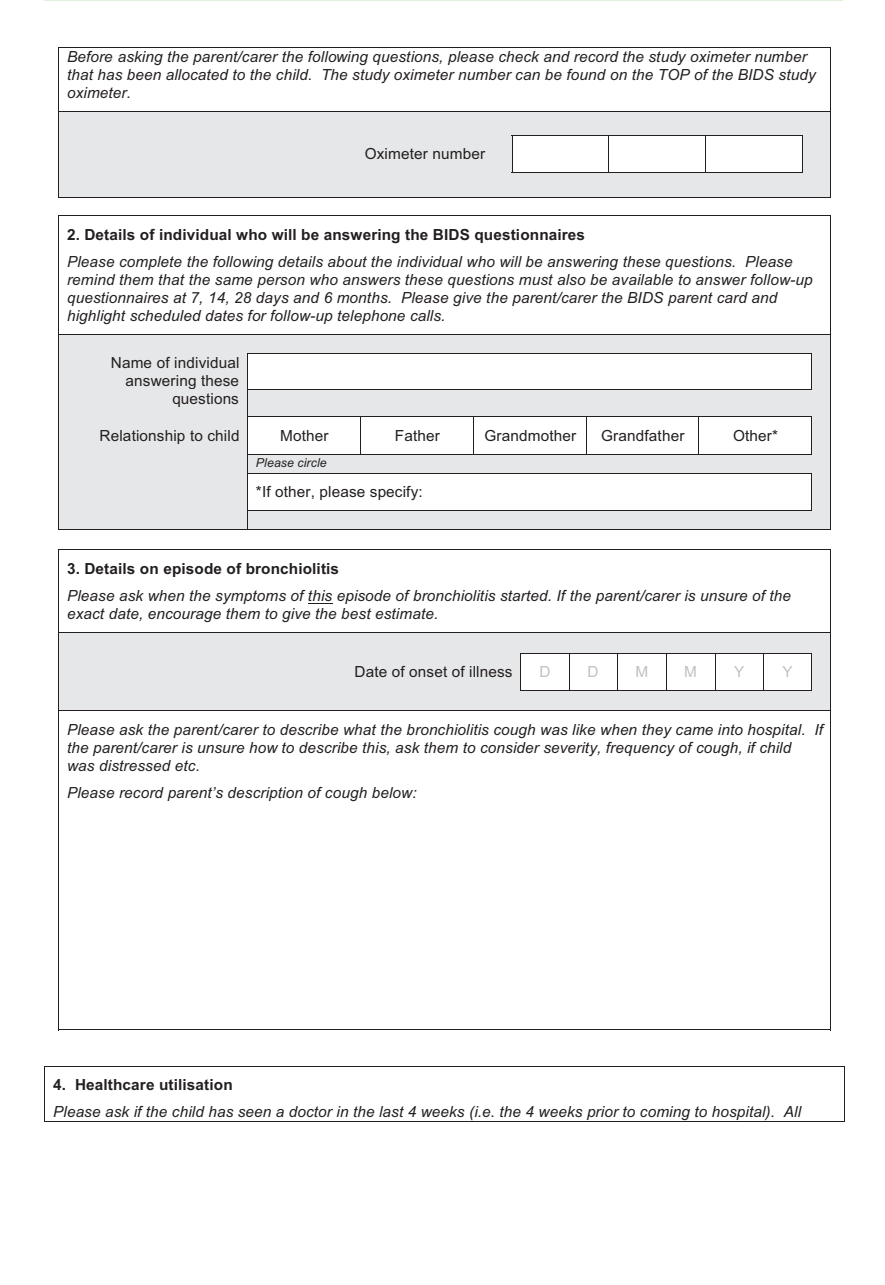
<style>
.page{position:relative;width:885px;height:1285px;background:#fff}
.page>*{position:absolute;margin:0;border:0;box-sizing:border-box;transform-origin:0 0}
.t1{font:italic 15.4px/18px "Arial";letter-spacing:.01em;color:#231f20}
.t2{font:15.4px/18px "Arial";letter-spacing:.01em;color:#231f20;text-align:right}
.t3{font:700 15.4px "Arial";letter-spacing:.01em;color:#231f20}
.t4{font:15.4px "Arial";color:#c0c1c4}
.t5{font:italic 12.25px "Arial";letter-spacing:.005em;color:#231f20}
</style>
<div class="page">
<hr style="left:58px;top:47px;width:772px;height:1px;background:#231f20">
<hr style="left:58px;top:48px;width:1px;height:63px;background:#231f20">
<hr style="left:830px;top:48px;width:1px;height:63px;background:#231f20">
<div style="left:59px;top:112px;width:770px;height:23px;background:#e6e7e8"></div>
<hr style="left:58px;top:111px;width:772px;height:1px;background:#231f20">
<div style="left:59px;top:136px;width:435px;height:36px;background:#e6e7e8"></div>
<div style="left:494px;top:136px;width:17px;height:36px;background:#e6e7e8"></div>
<div style="left:802px;top:136px;width:27px;height:36px;background:#e6e7e8"></div>
<svg style="left:58px;top:112px;width:1px;height:24px"></svg>
<hr style="left:59px;top:135px;width:452px;height:1px;background:#e6e7e8">
<hr style="left:511px;top:135px;width:291px;height:1px;background:#231f20">
<svg style="left:802px;top:112px;width:29px;height:24px"></svg>
<hr style="left:58px;top:136px;width:1px;height:36px;background:#231f20">
<hr style="left:511px;top:136px;width:1px;height:36px;background:#231f20">
<hr style="left:608px;top:136px;width:1px;height:36px;background:#231f20">
<hr style="left:705px;top:136px;width:1px;height:36px;background:#231f20">
<hr style="left:802px;top:136px;width:1px;height:36px;background:#231f20">
<hr style="left:830px;top:136px;width:1px;height:36px;background:#231f20">
<div style="left:59px;top:173px;width:770px;height:24px;background:#e6e7e8"></div>
<hr style="left:59px;top:172px;width:452px;height:1px;background:#e6e7e8">
<hr style="left:511px;top:172px;width:291px;height:1px;background:#231f20">
<svg style="left:58px;top:172px;width:1px;height:25px"></svg>
<hr style="left:58px;top:197px;width:772px;height:1px;background:#231f20">
<svg style="left:802px;top:172px;width:29px;height:26px"></svg>
<hr style="left:58px;top:215px;width:772px;height:1px;background:#231f20">
<hr style="left:58px;top:216px;width:1px;height:118px;background:#231f20">
<hr style="left:830px;top:216px;width:1px;height:118px;background:#231f20">
<div style="left:67px;top:335px;width:754px;height:18px;background:#e6e7e8"></div>
<hr style="left:58px;top:334px;width:772px;height:1px;background:#231f20">
<div style="left:59px;top:353px;width:188px;height:63px;background:#e6e7e8"></div>
<div style="left:812px;top:353px;width:17px;height:36px;background:#e6e7e8"></div>
<svg style="left:58px;top:335px;width:1px;height:18px"></svg>
<hr style="left:247px;top:353px;width:565px;height:1px;background:#231f20">
<svg style="left:821px;top:335px;width:10px;height:38px"></svg>
<hr style="left:58px;top:353px;width:1px;height:36px;background:#231f20">
<hr style="left:247px;top:353px;width:1px;height:36px;background:#231f20">
<hr style="left:811px;top:353px;width:1px;height:36px;background:#231f20">
<hr style="left:830px;top:353px;width:1px;height:36px;background:#231f20">
<div style="left:248px;top:390px;width:581px;height:26px;background:#e6e7e8"></div>
<hr style="left:247px;top:389px;width:565px;height:1px;background:#231f20">
<svg style="left:247px;top:390px;width:1px;height:26px"></svg>
<div style="left:59px;top:417px;width:188px;height:112px;background:#e6e7e8"></div>
<div style="left:812px;top:417px;width:17px;height:37px;background:#e6e7e8"></div>
<svg style="left:58px;top:389px;width:1px;height:28px"></svg>
<hr style="left:59px;top:416px;width:188px;height:1px;background:#e6e7e8">
<hr style="left:247px;top:416px;width:565px;height:1px;background:#231f20">
<svg style="left:812px;top:389px;width:19px;height:48px"></svg>
<hr style="left:58px;top:417px;width:1px;height:37px;background:#231f20">
<hr style="left:247px;top:417px;width:1px;height:37px;background:#231f20">
<hr style="left:360px;top:417px;width:1px;height:37px;background:#231f20">
<hr style="left:473px;top:417px;width:1px;height:37px;background:#231f20">
<hr style="left:585px;top:417px;width:1px;height:37px;background:#231f20">
<hr style="left:698px;top:417px;width:1px;height:37px;background:#231f20">
<hr style="left:811px;top:417px;width:1px;height:37px;background:#231f20">
<hr style="left:830px;top:417px;width:1px;height:37px;background:#231f20">
<div style="left:248px;top:455px;width:581px;height:18px;background:#e6e7e8"></div>
<hr style="left:247px;top:454px;width:565px;height:1px;background:#231f20">
<svg style="left:247px;top:455px;width:1px;height:18px"></svg>
<div style="left:812px;top:473px;width:17px;height:37px;background:#e6e7e8"></div>
<svg style="left:58px;top:454px;width:1px;height:19px"></svg>
<hr style="left:247px;top:473px;width:565px;height:1px;background:#231f20">
<svg style="left:812px;top:454px;width:19px;height:20px"></svg>
<hr style="left:58px;top:473px;width:1px;height:37px;background:#231f20">
<hr style="left:247px;top:473px;width:1px;height:37px;background:#231f20">
<hr style="left:811px;top:473px;width:1px;height:37px;background:#231f20">
<hr style="left:830px;top:473px;width:1px;height:37px;background:#231f20">
<div style="left:248px;top:511px;width:581px;height:18px;background:#e6e7e8"></div>
<hr style="left:247px;top:510px;width:565px;height:1px;background:#231f20">
<svg style="left:58px;top:510px;width:1px;height:19px"></svg>
<hr style="left:58px;top:529px;width:189px;height:1px;background:#231f20">
<svg style="left:247px;top:511px;width:1px;height:18px"></svg>
<hr style="left:248px;top:529px;width:582px;height:1px;background:#231f20">
<svg style="left:812px;top:510px;width:19px;height:20px"></svg>
<svg style="left:308px;top:603px;width:24px;height:1px"></svg>
<hr style="left:58px;top:549px;width:772px;height:1px;background:#231f20">
<hr style="left:58px;top:550px;width:1px;height:82px;background:#231f20">
<hr style="left:830px;top:550px;width:1px;height:82px;background:#231f20">
<div style="left:67px;top:633px;width:754px;height:19px;background:#e6e7e8"></div>
<hr style="left:58px;top:632px;width:772px;height:1px;background:#231f20">
<div style="left:59px;top:653px;width:66px;height:37px;background:#e6e7e8"></div>
<div style="left:125px;top:653px;width:395px;height:37px;background:#e6e7e8"></div>
<div style="left:812px;top:653px;width:17px;height:37px;background:#e6e7e8"></div>
<svg style="left:58px;top:633px;width:1px;height:20px"></svg>
<hr style="left:59px;top:652px;width:461px;height:1px;background:#e6e7e8">
<hr style="left:520px;top:652px;width:292px;height:1px;background:#231f20">
<svg style="left:811px;top:633px;width:20px;height:40px"></svg>
<hr style="left:58px;top:653px;width:1px;height:37px;background:#231f20">
<hr style="left:520px;top:653px;width:1px;height:37px;background:#231f20">
<hr style="left:568px;top:653px;width:1px;height:37px;background:#231f20">
<hr style="left:617px;top:653px;width:1px;height:37px;background:#231f20">
<hr style="left:665px;top:653px;width:1px;height:37px;background:#231f20">
<hr style="left:714px;top:653px;width:1px;height:37px;background:#231f20">
<hr style="left:763px;top:653px;width:1px;height:37px;background:#231f20">
<hr style="left:811px;top:653px;width:1px;height:37px;background:#231f20">
<hr style="left:830px;top:653px;width:1px;height:37px;background:#231f20">
<div style="left:59px;top:691px;width:66px;height:19px;background:#e6e7e8"></div>
<div style="left:125px;top:691px;width:395px;height:19px;background:#e6e7e8"></div>
<div style="left:520px;top:691px;width:291px;height:19px;background:#e6e7e8"></div>
<hr style="left:59px;top:690px;width:461px;height:1px;background:#e6e7e8">
<hr style="left:520px;top:690px;width:292px;height:1px;background:#231f20">
<svg style="left:58px;top:690px;width:1px;height:20px"></svg>
<svg style="left:811px;top:690px;width:20px;height:20px"></svg>
<hr style="left:58px;top:710px;width:772px;height:1px;background:#231f20">
<hr style="left:58px;top:711px;width:1px;height:319px;background:#231f20">
<hr style="left:58px;top:1029px;width:772px;height:1px;background:#231f20">
<hr style="left:830px;top:711px;width:1px;height:319px;background:#231f20">
<hr style="left:44px;top:1065px;width:799px;height:1px;background:#231f20">
<hr style="left:44px;top:1066px;width:1px;height:55px;background:#231f20">
<hr style="left:44px;top:1120px;width:799px;height:1px;background:#231f20">
<hr style="left:843px;top:1066px;width:1px;height:55px;background:#231f20">
<hr style="left:44px;top:0;width:798px;height:1px;background:#e1f0da">
<p class="t1" style="left:67px;top:49px;width:750px">Before asking the parent/carer the following questions, please check and record the study oximeter number that has been allocated to the child. The study oximeter number can be found on the TOP of the BIDS study oximeter.</p>
<p class="t2" style="left:364px;top:146px;width:122px">Oximeter number</p>
<p class="t3" style="left:67px;top:229px;width:519px">2. Details of individual who will be answering the BIDS questionnaires</p>
<p class="t1" style="left:67px;top:254px;width:746px">Please complete the following details about the individual who will be answering these questions. Please remind them that the same person who answers these questions must also be available to answer follow-up questionnaires at 7, 14, 28 days and 6 months. Please give the parent/carer the BIDS parent card and highlight scheduled dates for follow-up telephone calls.</p>
<p class="t2" style="left:111px;top:355px;width:130px">Name of individual answering these questions</p>
<p class="t2" style="left:99px;top:428px;width:141px">Relationship to child</p>
<p class="t2" style="left:280px;top:428px;width:50px">Mother</p>
<p class="t2" style="left:395px;top:428px;width:46px">Father</p>
<p class="t2" style="left:484px;top:428px;width:93px">Grandmother</p>
<p class="t2" style="left:601px;top:428px;width:85px">Grandfather</p>
<p class="t2" style="left:733px;top:428px;width:46px">Other*</p>
<p class="t5" style="left:256px;top:458px;width:72px">Please circle</p>
<p class="t2" style="left:256px;top:484px;width:168px">*If other, please specify:</p>
<p class="t3" style="left:67px;top:563px;width:273px">3. Details on episode of bronchiolitis</p>
<p class="t1" style="left:67px;top:588px;width:725px">Please ask when the symptoms of this episode of bronchiolitis started. If the parent/carer is unsure of the exact date, encourage them to give the best estimate.</p>
<p class="t2" style="left:354px;top:664px;width:159px">Date of onset of illness</p>
<p class="t4" style="left:539px;top:666px;width:13px">D</p>
<p class="t4" style="left:587px;top:666px;width:13px">D</p>
<p class="t4" style="left:635px;top:666px;width:14px">M</p>
<p class="t4" style="left:683px;top:666px;width:14px">M</p>
<p class="t4" style="left:734px;top:666px;width:12px">Y</p>
<p class="t4" style="left:782px;top:666px;width:12px">Y</p>
<p class="t1" style="left:67px;top:722px;width:757px">Please ask the parent/carer to describe what the bronchiolitis cough was like when they came into hospital. If the parent/carer is unsure how to describe this, ask them to consider severity, frequency of cough, if child<br>was distressed etc.</p>
<p class="t1" style="left:67px;top:785px;width:351px">Please record parent’s description of cough below:</p>
<p class="t3" style="left:53px;top:1078px;width:181px">4. Healthcare utilisation</p>
<p class="t1" style="left:53px;top:1104px;width:749px">Please ask if the child has seen a doctor in the last 4 weeks (i.e. the 4 weeks prior to coming to hospital). All</p>
</div>
